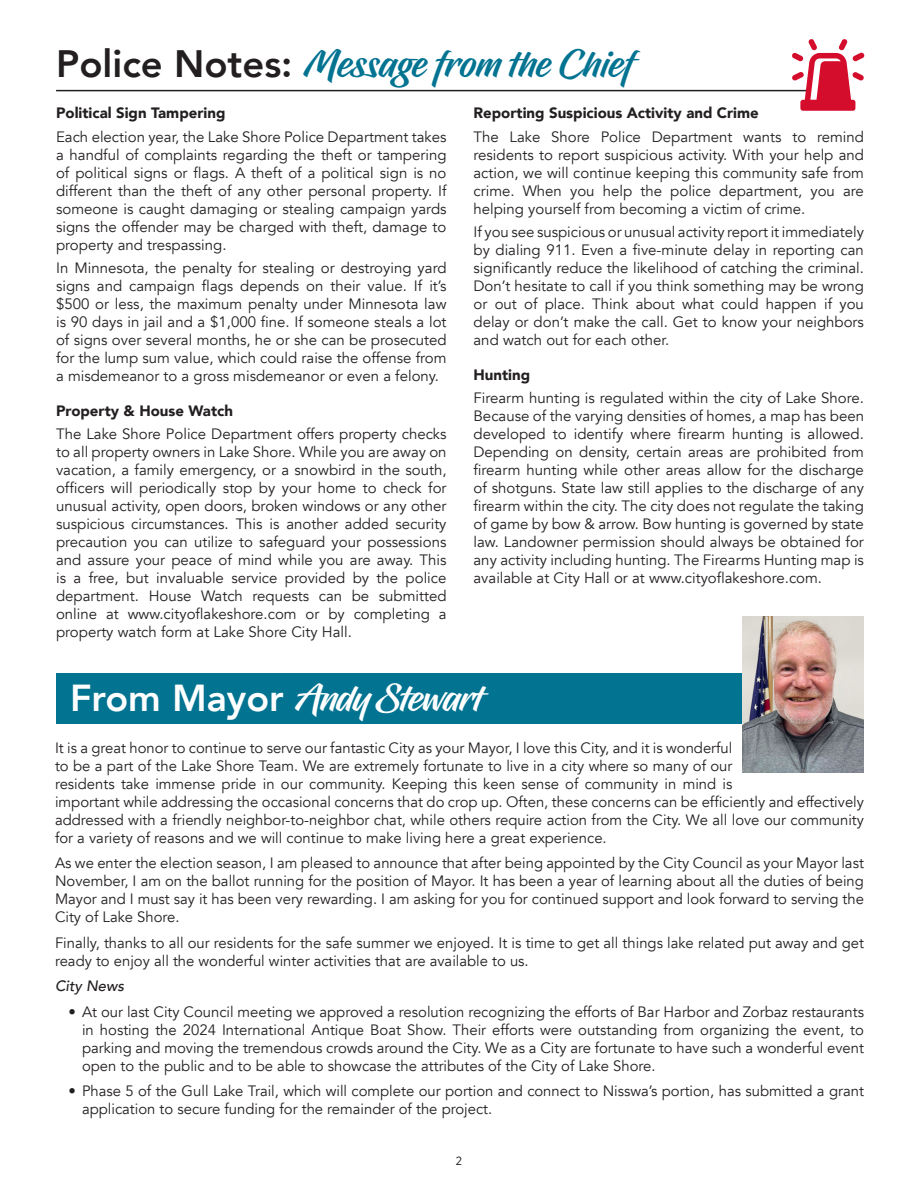
<style>
.page{position:relative;width:918px;height:1188px;background:#fff}
.page>*{position:absolute;margin:0;border:0;box-sizing:border-box;transform-origin:0 0}
.t1{font:38.1px "Hughs";letter-spacing:.025em;color:#027391}
.t2{font:37.5px "Hughs";color:#fff}
.Black_Body_Text{font:15px/18px "Avenir";color:#231f20;text-align:justify}
.Body_Text{font:15px/18px "Avenir";color:#231f20}
.Black_Body_Text-2{font:900 15px "Avenir";color:#231f20}
.Body_Text-2{font:italic 500 15px "Avenir";color:#231f20}
.t3{font:12px "Gotham Narrow";color:#231f20}
.s1{font-family:"Avenir";font-weight:800;color:#231f20}
.s2{font-family:"Avenir";font-weight:800}
</style>
<div class="page">
<div style="left:56px;top:673px;width:686px;height:51px;background:#027391"></div>
<img style="left:742px;top:616px;width:122px;height:156px">
<hr style="left:56px;top:90px;width:754px;height:1px;background:#231f20">
<svg style="left:792px;top:39px;width:73px;height:72px"></svg>
<p class="t1" style="left:56px;top:42px;width:578px"><span class="s1">Police Notes:</span> Message from the Chief</p>
<p class="Black_Body_Text-2" style="left:56px;top:100px;width:171px">Political Sign Tampering</p>
<p class="Black_Body_Text" style="left:56px;top:128px;width:392px">Each election year, the Lake Shore Police Department takes a handful of complaints regarding the theft or tampering of political signs or flags. A theft of a political sign is no different than the theft of any other personal property. If someone is caught damaging or stealing campaign yards signs the offender may be charged with theft, damage to property and trespassing.</p>
<p class="Black_Body_Text" style="left:56px;top:259px;width:392px">In Minnesota, the penalty for stealing or destroying yard signs and campaign flags depends on their value. If it’s $500 or less, the maximum penalty under Minnesota law is 90 days in jail and a $1,000 fine. If someone steals a lot of signs over several months, he or she can be prosecuted for the lump sum value, which could raise the offense from a misdemeanor to a gross misdemeanor or even a felony.</p>
<p class="Black_Body_Text-2" style="left:56px;top:398px;width:178px">Property &amp; House Watch</p>
<p class="Black_Body_Text" style="left:56px;top:425px;width:392px">The Lake Shore Police Department offers property checks to all property owners in Lake Shore. While you are away on vacation, a family emergency, or a snowbird in the south, officers will periodically stop by your home to check for unusual activity, open doors, broken windows or any other suspicious circumstances. This is another added security precaution you can utilize to safeguard your possessions and assure your peace of mind while you are away. This is a free, but invaluable service provided by the police department. House Watch requests can be submitted online at www.cityoflakeshore.com or by completing a property watch form at Lake Shore City Hall.</p>
<p class="Black_Body_Text-2" style="left:474px;top:100px;width:287px">Reporting Suspicious Activity and Crime</p>
<p class="Black_Body_Text" style="left:474px;top:128px;width:392px">The Lake Shore Police Department wants to remind residents to report suspicious activity. With your help and action, we will continue keeping this community safe from crime. When you help the police department, you are helping yourself from becoming a victim of crime.</p>
<p class="Black_Body_Text" style="left:474px;top:223px;width:392px">If you see suspicious or unusual activity report it immediately by dialing 911. Even a five-minute delay in reporting can significantly reduce the likelihood of catching the criminal.<br>Don’t hesitate to call if you think something may be wrong or out of place. Think about what could happen if you delay or don’t make the call. Get to know your neighbors and watch out for each other.</p>
<p class="Black_Body_Text-2" style="left:474px;top:362px;width:58px">Hunting</p>
<p class="Black_Body_Text" style="left:474px;top:389px;width:392px">Firearm hunting is regulated within the city of Lake Shore.<br>Because of the varying densities of homes, a map has been developed to identify where firearm hunting is allowed.<br>Depending on density, certain areas are prohibited from firearm hunting while other areas allow for the discharge of shotguns. State law still applies to the discharge of any firearm within the city. The city does not regulate the taking of game by bow &amp; arrow. Bow hunting is governed by state law. Landowner permission should always be obtained for any activity including hunting. The Firearms Hunting map is available at City Hall or at www.cityoflakeshore.com.</p>
<p class="t2" style="left:70px;top:676px;width:413px"><span class="s2">From Mayor</span> Andy Stewart</p>
<p class="Body_Text" style="left:55px;top:739px;width:810px">It is a great honor to continue to serve our fantastic City as your Mayor, I love this City, and it is wonderful<br>to be a part of the Lake Shore Team. We are extremely fortunate to live in a city where so many of our<br>residents take immense pride in our community. Keeping this keen sense of community in mind is<br>important while addressing the occasional concerns that do crop up. Often, these concerns can be efficiently and effectively addressed with a friendly neighbor-to-neighbor chat, while others require action from the City. We all love our community for a variety of reasons and we will continue to make living here a great experience.</p>
<p class="Body_Text" style="left:55px;top:854px;width:811px;text-align:justify">As we enter the election season, I am pleased to announce that after being appointed by the City Council as your Mayor last November, I am on the ballot running for the position of Mayor. It has been a year of learning about all the duties of being Mayor and I must say it has been very rewarding. I am asking for you for continued support and look forward to serving the City of Lake Shore.</p>
<p class="Body_Text" style="left:55px;top:934px;width:811px">Finally, thanks to all our residents for the safe summer we enjoyed. It is time to get all things lake related put away and get ready to enjoy all the wonderful winter activities that are available to us.</p>
<p class="Body_Text-2" style="left:55px;top:977px;width:71px">City News</p>
<p class="Black_Body_Text" style="left:82px;top:1003px;width:784px;text-indent:-14px">• At our last City Council meeting we approved a resolution recognizing the efforts of Bar Harbor and Zorbaz restaurants in hosting the 2024 International Antique Boat Show. Their efforts were outstanding from organizing the event, to parking and moving the tremendous crowds around the City. We as a City are fortunate to have such a wonderful event open to the public and to be able to showcase the attributes of the City of Lake Shore.</p>
<p class="Black_Body_Text" style="left:82px;top:1083px;width:783px;text-indent:-14px">• Phase 5 of the Gull Lake Trail, which will complete our portion and connect to Nisswa’s portion, has submitted a grant application to secure funding for the remainder of the project.</p>
<p class="t3" style="left:456px;top:1154px;width:8px">2</p>
</div>
